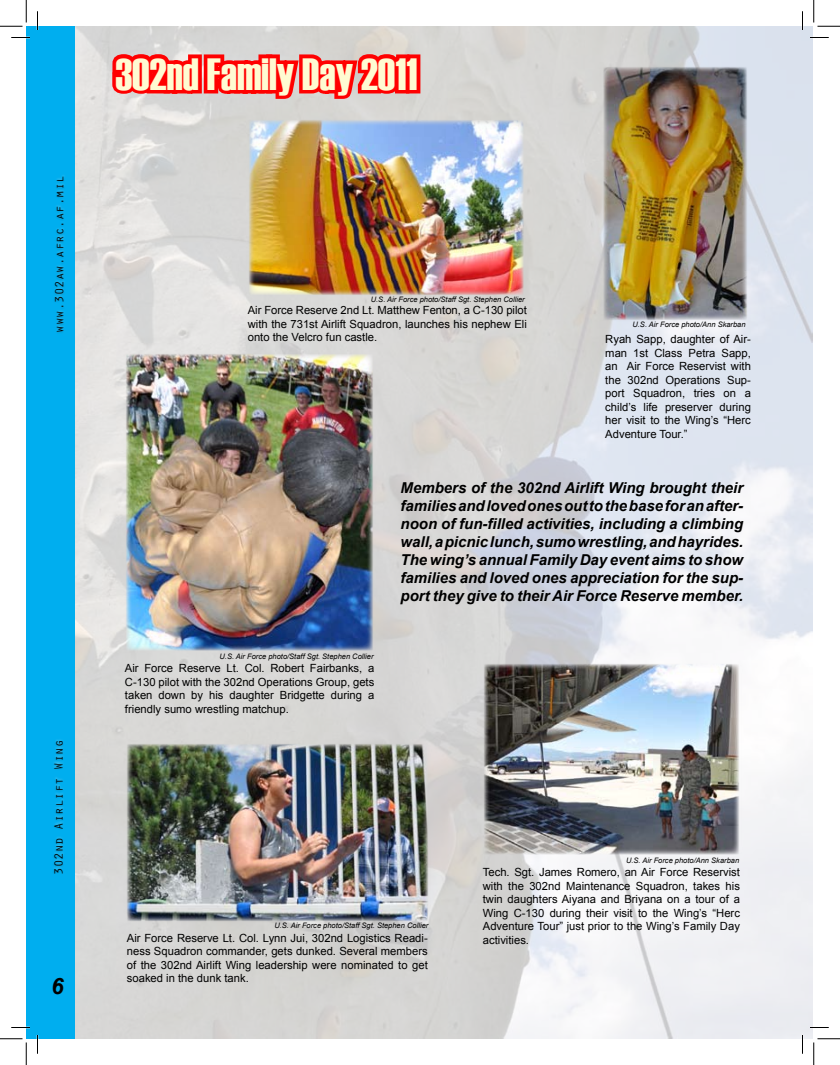
<style>
.page{position:relative;width:840px;height:1065px;background:#fff}
.page>*{position:absolute;margin:0;border:0;box-sizing:border-box;transform-origin:0 0}
.t1{font:45px "Haettenschweiler";color:#fffbd2}
.t2{font:italic 700 22.5px "Arial";color:#000}
.t3{font:italic 700 15px/18px "Arial";color:#000;text-align:justify}
.t4{font:12.5px "Orator Std";color:#000}
.t5{font:11.25px/13.5px "Arial";color:#000;text-align:justify}
.t6{font:italic 7.5px "Arial";color:#000}
</style>
<div class="page">
<img style="left:75px;top:26px;width:737px;height:1013px">
<div style="left:26px;top:26px;width:49px;height:1013px;background:#00aeef"></div>
<div style="left:41px;top:579px;width:38px;height:457px;background:#00aeef"></div>
<div style="left:41px;top:26px;width:37px;height:476px;background:#000;opacity:.78"></div>
<img style="left:245px;top:116px;width:283px;height:183px">
<img style="left:122px;top:350px;width:255px;height:305px">
<img style="left:123px;top:739px;width:310px;height:186px">
<img style="left:599px;top:63px;width:152px;height:262px">
<img style="left:480px;top:660px;width:263px;height:199px">
<svg style="left:104px;top:48px;width:320px;height:73px;background:#eb6f6e"></svg>
<svg style="left:11px;top:37px;width:19px;height:1px"></svg>
<svg style="left:810px;top:37px;width:19px;height:1px"></svg>
<svg style="left:11px;top:1027px;width:19px;height:1px"></svg>
<svg style="left:810px;top:1027px;width:19px;height:1px"></svg>
<svg style="left:37px;top:11px;width:1px;height:19px"></svg>
<svg style="left:37px;top:1035px;width:1px;height:19px"></svg>
<svg style="left:802px;top:11px;width:1px;height:19px"></svg>
<svg style="left:802px;top:1035px;width:1px;height:19px"></svg>
<svg style="left:0;top:0;width:27px;height:27px"></svg>
<svg style="left:0;top:1039px;width:27px;height:26px"></svg>
<svg style="left:814px;top:0;width:26px;height:27px"></svg>
<svg style="left:814px;top:1039px;width:26px;height:26px"></svg>
<p class="t4" style="left:50px;top:333px;width:159px;rotate:-90deg">www.302aw.afrc.af.mil</p>
<p class="t4" style="left:50px;top:875px;width:137px;rotate:-90deg">302nd Airlift Wing</p>
<h2 class="t2" style="left:51px;top:971px;width:14px">6</h2>
<h1 class="t1" style="left:115px;top:43px;width:303px">302nd Family Day 2011</h1>
<p class="t6" style="left:371px;top:295px;width:155px">U.S. Air Force photo/Staff Sgt. Stephen Collier</p>
<p class="t5" style="left:248px;top:304px;width:281px">Air Force Reserve 2nd Lt. Matthew Fenton, a C-130 pilot with the 731st Airlift Squadron, launches his nephew Eli onto the Velcro fun castle.</p>
<p class="t6" style="left:632px;top:320px;width:115px">U.S. Air Force photo/Ann Skarban</p>
<p class="t5" style="left:605px;top:333px;width:147px">Ryah Sapp, daughter of Air&shy;man 1st Class Petra Sapp, an Air Force Reservist with the 302nd Operations Sup&shy;port Squadron, tries on a child’s life preserver during her visit to the Wing’s “Herc Adventure Tour.”</p>
<p class="t6" style="left:220px;top:651px;width:155px">U.S. Air Force photo/Staff Sgt. Stephen Collier</p>
<p class="t5" style="left:125px;top:662px;width:251px">Air Force Reserve Lt. Col. Robert Fairbanks, a C-130 pilot with the 302nd Operations Group, gets taken down by his daughter Bridgette during a friendly sumo wrestling matchup.</p>
<p class="t3" style="left:401px;top:479px;width:344px">Members of the 302nd Airlift Wing brought their families and loved ones out to the base for an after&shy;noon of fun-filled activities, including a climbing wall, a picnic lunch, sumo wrestling, and hayrides.<br>The wing’s annual Family Day event aims to show families and loved ones appreciation for the sup&shy;port they give to their Air Force Reserve member.</p>
<p class="t6" style="left:626px;top:856px;width:115px">U.S. Air Force photo/Ann Skarban</p>
<p class="t6" style="left:274px;top:921px;width:155px">U.S. Air Force photo/Staff Sgt. Stephen Collier</p>
<p class="t5" style="left:127px;top:931px;width:302px">Air Force Reserve Lt. Col. Lynn Jui, 302nd Logistics Readi&shy;ness Squadron commander, gets dunked. Several members of the 302nd Airlift Wing leadership were nominated to get soaked in the dunk tank.</p>
<p class="t5" style="left:483px;top:866px;width:259px">Tech. Sgt. James Romero, an Air Force Reservist with the 302nd Maintenance Squadron, takes his twin daughters Aiyana and Briyana on a tour of a Wing C-130 during their visit to the Wing’s “Herc Adventure Tour” just prior to the Wing’s Family Day activities.</p>
</div>
